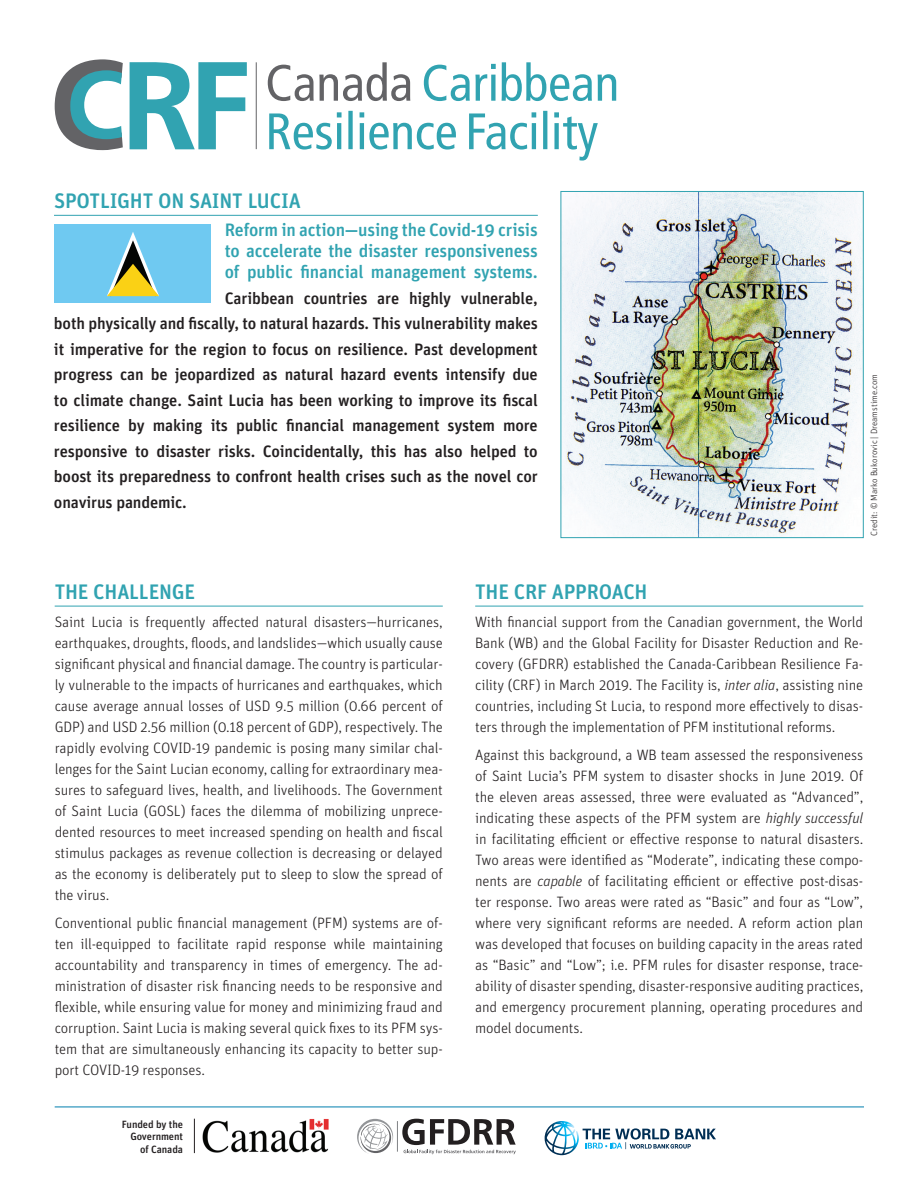
<style>
.page{position:relative;width:918px;height:1188px;background:#fff}
.page>*{position:absolute;margin:0;border:0;box-sizing:border-box;transform-origin:0 0}
.t1{font:500 21px "Unit";letter-spacing:-.01em;color:#31a3b1}
.t2{font:500 18px/21px "Unit";letter-spacing:-.01em;color:#31a3b1;text-align:justify}
.t3{font:500 16.5px/25.5px "Unit";letter-spacing:-.01em;color:#231f20;text-align:justify}
.t4{font:300 15px/21px "Unit";letter-spacing:-.01em;color:#231f20;text-align:justify}
.t5{font:500 10.5px/12.8px "Unit";letter-spacing:-.01em;color:#231f20;text-align:right}
.t6{font:300 9px "Unit";color:#231f20}
.s1{font-style:italic}
</style>
<div class="page">
<img style="left:563px;top:193px;width:298px;height:343px">
<div style="left:561px;top:191px;width:302px;height:347px;border:1px solid #31a3b1"></div>
<hr style="left:55px;top:606px;width:388px;height:1px;background:#31a3b1">
<hr style="left:475px;top:606px;width:388px;height:1px;background:#31a3b1">
<svg style="left:357px;top:1119px;width:36px;height:35px"></svg>
<hr style="left:397px;top:1121px;width:1px;height:31px;background:#808285">
<svg style="left:402px;top:1119px;width:114px;height:35px"></svg>
<hr style="left:55px;top:1107px;width:809px;height:1px;background:#007eae">
<img style="left:202px;top:1119px;width:126px;height:34px">
<svg style="left:55px;top:59px;width:68px;height:91px"></svg>
<svg style="left:130px;top:62px;width:117px;height:87px"></svg>
<hr style="left:256px;top:62px;width:1px;height:87px;background:#636366">
<svg style="left:469px;top:111px;width:129px;height:50px"></svg>
<svg style="left:269px;top:111px;width:187px;height:39px"></svg>
<svg style="left:424px;top:62px;width:192px;height:39px"></svg>
<svg style="left:268px;top:62px;width:142px;height:39px"></svg>
<svg style="left:545px;top:1121px;width:171px;height:34px"></svg>
<hr style="left:54px;top:215px;width:484px;height:1px;background:#31a3b1">
<hr style="left:194px;top:1119px;width:1px;height:34px;background:#231f20">
<div style="left:55px;top:225px;width:156px;height:78px;background:#6fc9f1"></div>
<svg style="left:107px;top:232px;width:52px;height:64px"></svg>
<h1 class="t1" style="left:54px;top:188px;width:248px">SPOTLIGHT ON SAINT LUCIA</h1>
<p class="t2" style="left:225px;top:219px;width:315px">Reform in action—using the Covid-19 crisis to accelerate the disaster responsiveness of public financial management systems.</p>
<p class="t3" style="left:54px;top:285px;width:485px;text-indent:171px">Caribbean countries are highly vulnerable, both physically and fiscally, to natural hazards. This vulnerability makes it imperative for the region to focus on resilience. Past development progress can be jeopardized as natural hazard events intensify due to climate change. Saint Lucia has been working to improve its fiscal resilience by making its public financial management system more responsive to disaster risks. Coincidentally, this has also helped to boost its preparedness to confront health crises such as the novel cor onavirus pandemic.</p>
<p class="t6" style="left:869px;top:536px;width:163px;rotate:-90deg">Credit: © Marko Bukorovic | Dreamstime.com</p>
<h1 class="t1" style="left:55px;top:579px;width:142px">THE CHALLENGE</h1>
<p class="t4" style="left:55px;top:611px;width:390px">Saint Lucia is frequently affected natural disasters—hurricanes, earthquakes, droughts, floods, and landslides—which usually cause significant physical and financial damage. The country is particular&shy;ly vulnerable to the impacts of hurricanes and earthquakes, which cause average annual losses of USD 9.5 million (0.66 percent of GDP) and USD 2.56 million (0.18 percent of GDP), respectively. The rapidly evolving COVID-19 pandemic is posing many similar chal&shy;lenges for the Saint Lucian economy, calling for extraordinary mea&shy;sures to safeguard lives, health, and livelihoods. The Government of Saint Lucia (GOSL) faces the dilemma of mobilizing unprece&shy;dented resources to meet increased spending on health and fiscal stimulus packages as revenue collection is decreasing or delayed as the economy is deliberately put to sleep to slow the spread of the virus.</p>
<p class="t4" style="left:55px;top:912px;width:390px">Conventional public financial management (PFM) systems are of&shy;ten ill-equipped to facilitate rapid response while maintaining accountability and transparency in times of emergency. The ad&shy;ministration of disaster risk financing needs to be responsive and flexible, while ensuring value for money and minimizing fraud and corruption. Saint Lucia is making several quick fixes to its PFM sys&shy;tem that are simultaneously enhancing its capacity to better sup&shy;port COVID-19 responses.</p>
<p class="t5" style="left:122px;top:1117px;width:63px">Funded by the<br>Government of Canada</p>
<h1 class="t1" style="left:475px;top:579px;width:174px">THE CRF APPROACH</h1>
<p class="t4" style="left:475px;top:611px;width:390px">With financial support from the Canadian government, the World Bank (WB) and the Global Facility for Disaster Reduction and Re&shy;covery (GFDRR) established the Canada-Caribbean Resilience Fa&shy;cility (CRF) in March 2019. The Facility is, <span class="s1">inter alia</span>, assisting nine countries, including St Lucia, to respond more effectively to disas&shy;ters through the implementation of PFM institutional reforms.</p>
<p class="t4" style="left:475px;top:744px;width:390px">Against this background, a WB team assessed the responsiveness of Saint Lucia’s PFM system to disaster shocks in June 2019. Of the eleven areas assessed, three were evaluated as “Advanced”, indicating these aspects of the PFM system are <span class="s1">highly successful </span>in facilitating efficient or effective response to natural disasters.<br>Two areas were identified as “Moderate”, indicating these compo&shy;nents are <span class="s1">capable</span> of facilitating efficient or effective post-disas&shy;ter response. Two areas were rated as “Basic” and four as “Low”, where very significant reforms are needed. A reform action plan was developed that focuses on building capacity in the areas rated as “Basic” and “Low”; i.e. PFM rules for disaster response, trace&shy;ability of disaster spending, disaster-responsive auditing practices, and emergency procurement planning, operating procedures and model documents.</p>
</div>
